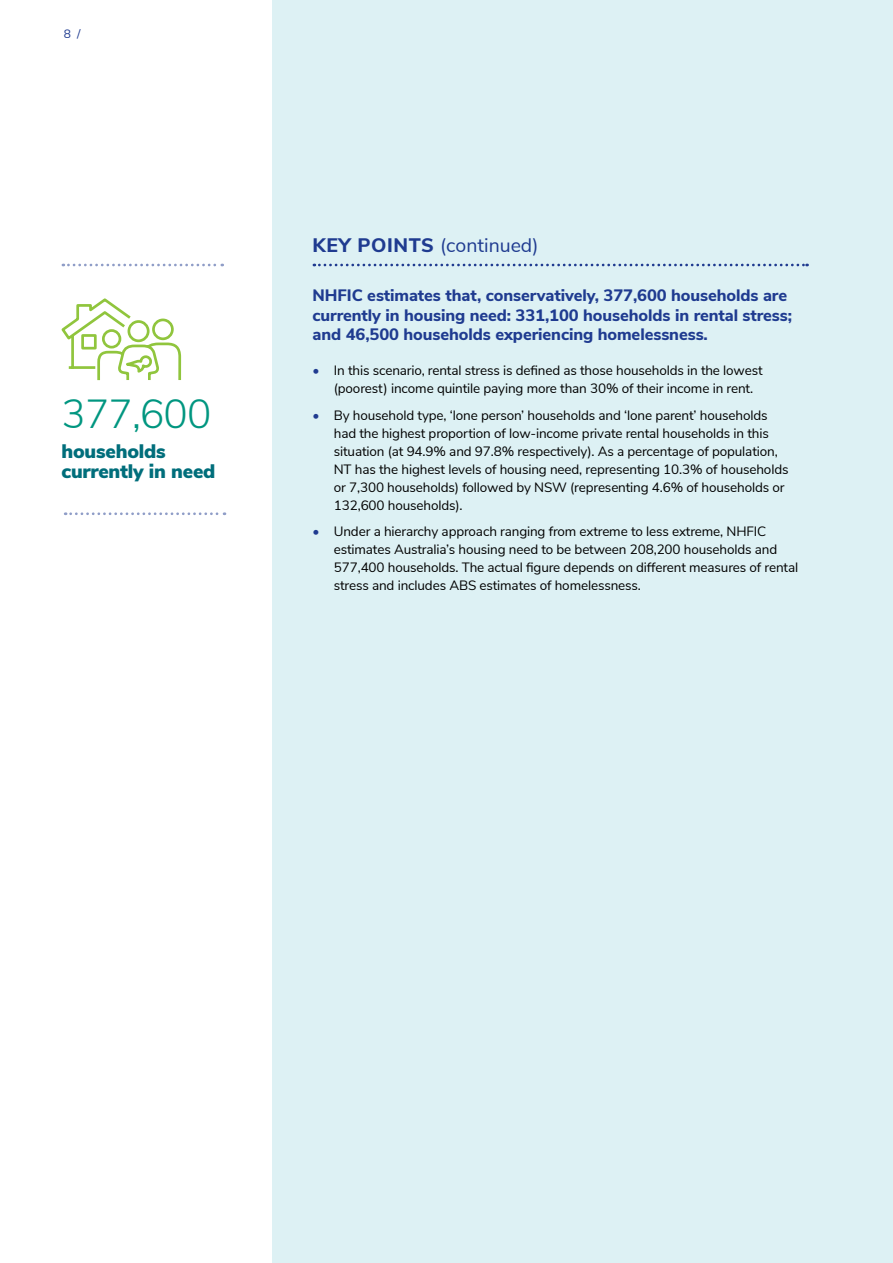
<style>
.page{position:relative;width:893px;height:1263px;background:#fff}
.page>*{position:absolute;margin:0;border:0;box-sizing:border-box;transform-origin:0 0}
.t1{font:300 40.5px "Nunito Sans";letter-spacing:-.02em;color:#009680}
.t2{font:900 19.5px/20.2px "Nunito Sans";letter-spacing:-.01em;color:#006e7b}
.t3{font:19.5px "Nunito Sans";color:#1f3b90}
.t4{font:800 16.5px/19.5px "Nunito Sans";letter-spacing:-.005em;color:#1f3b90}
.t5{font:13.5px/18px "Nunito Sans";letter-spacing:-.01em;color:#000}
.t6{font:12px "Nunito Sans";color:#1f3b90}
.s1{font-weight:800}
.s2{color:#1f3b90}
</style>
<div class="page">
<div style="left:272px;top:0;width:621px;height:1263px;background:#ddf1f4"></div>
<svg style="left:314px;top:264px;width:494px;height:2px"></svg>
<hr style="left:892px;top:264px;width:1px;height:289px;background:#1f3b90">
<svg style="left:63px;top:264px;width:160px;height:2px"></svg>
<svg style="left:65px;top:512px;width:160px;height:3px"></svg>
<svg style="left:61px;top:298px;width:121px;height:83px"></svg>
<p class="t6" style="left:64px;top:25px;width:18px">8 /</p>
<h1 class="t1" style="left:62px;top:384px;width:151px">377,600</h1>
<h2 class="t2" style="left:62px;top:440px;width:155px">households currently in need</h2>
<h2 class="t3" style="left:313px;top:231px;width:227px"><span class="s1">KEY POINTS</span> (continued)</h2>
<p class="t4" style="left:313px;top:285px;width:481px">NHFIC estimates that, conservatively, 377,600 households are currently in housing need: 331,100 households in rental stress; and 46,500 households experiencing homelessness.</p>
<p class="t5" style="left:334px;top:361px;width:430px;text-indent:-21px"><span class="s2">•</span> In this scenario, rental stress is defined as those households in the lowest (poorest) income quintile paying more than 30% of their income in rent.</p>
<p class="t5" style="left:334px;top:405px;width:456px;text-indent:-21px"><span class="s2">•</span> By household type, ‘lone person’ households and ‘lone parent’ households had the highest proportion of low-income private rental households in this situation (at 94.9% and 97.8% respectively). As a percentage of population, NT has the highest levels of housing need, representing 10.3% of households or 7,300 households) followed by NSW (representing 4.6% of households or 132,600 households).</p>
<p class="t5" style="left:334px;top:522px;width:466px;text-indent:-21px"><span class="s2">•</span> Under a hierarchy approach ranging from extreme to less extreme, NHFIC estimates Australia’s housing need to be between 208,200 households and 577,400 households. The actual figure depends on different measures of rental stress and includes ABS estimates of homelessness.</p>
</div>
